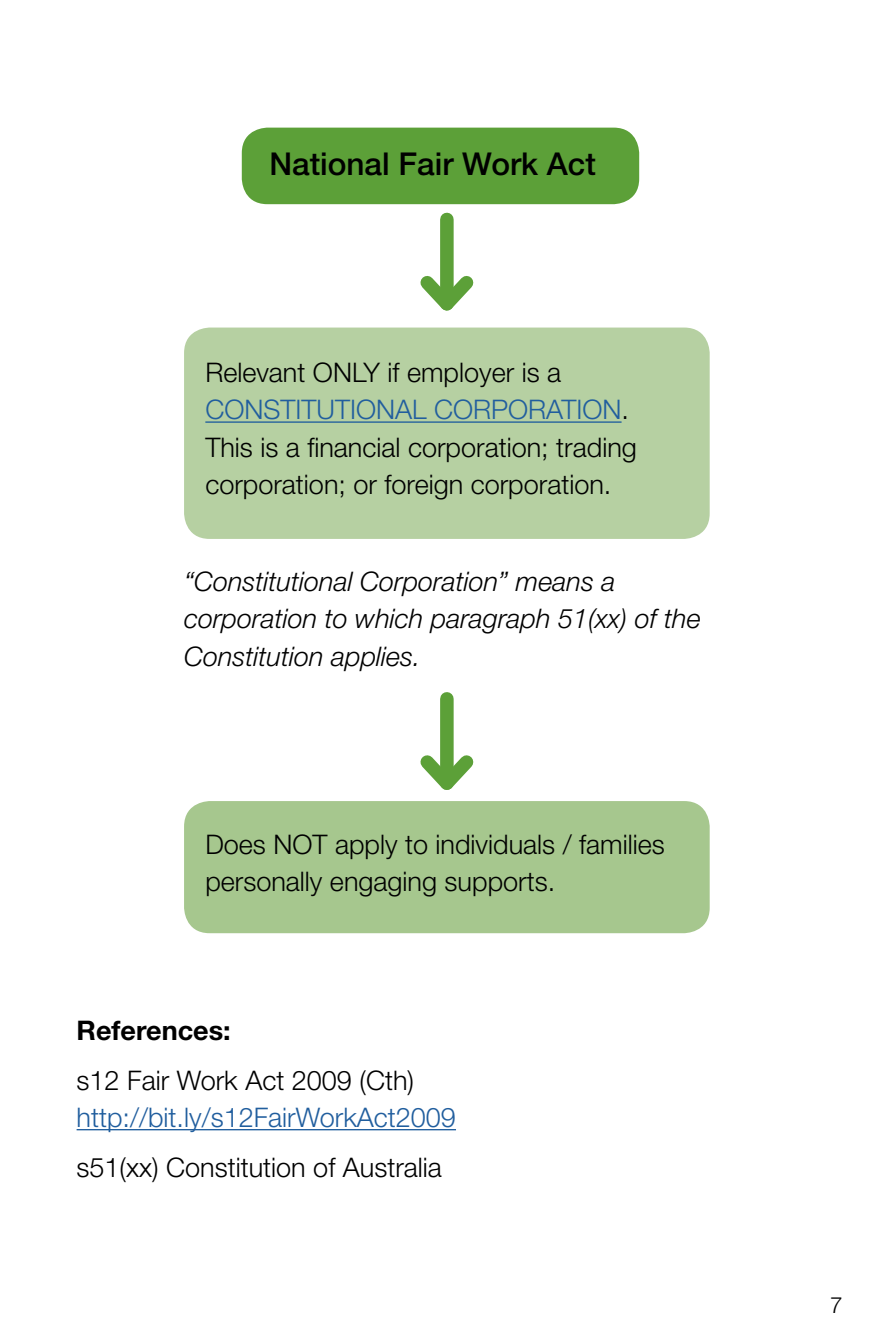
<style>
.page{position:relative;width:881px;height:1340px;background:#fff}
.page>*{position:absolute;margin:0;border:0;box-sizing:border-box;transform-origin:0 0}
.t1{font:500 31.5px "Helvetica Neue LT";color:#000}
.t2{font:300 27px/37.1px "Helvetica Neue LT";color:#000}
.t3{font:italic 300 27px/37.1px "Helvetica Neue LT";color:#000}
.t4{font:300 27px/49.9px "Helvetica Neue LT";color:#215e9e}
.t5{font:300 22.5px "Helvetica Neue LT";color:#000}
.s1{color:#215e9e}
.s2{font-weight:700}
.s3{color:#000}
</style>
<div class="page">
<hr style="left:77px;top:1128px;width:379px;height:2px;background:#215e9e">
<div style="left:242px;top:128px;width:397px;height:76px;background:#5ca038;border-radius:26px"></div>
<div style="left:184px;top:327px;width:525px;height:212px;background:#b6d0a2;border-radius:26px"></div>
<hr style="left:205px;top:421px;width:416px;height:2px;background:#215e9e">
<div style="left:184px;top:801px;width:525px;height:132px;background:#a6c78e;border-radius:26px"></div>
<div style="left:440px;top:219px;width:13px;height:85px;background:#5ca038"></div>
<svg style="left:420px;top:263px;width:54px;height:48px"></svg>
<div style="left:440px;top:699px;width:13px;height:84px;background:#5ca038"></div>
<svg style="left:420px;top:743px;width:54px;height:47px"></svg>
<p class="t1" style="left:269px;top:144px;width:328px">National Fair Work Act</p>
<p class="t2" style="left:205px;top:353px;width:433px">Relevant ONLY if employer is a <span class="s1">CONSTITUTIONAL CORPORATION</span>.<br>This is a financial corporation; trading corporation; or foreign corporation.</p>
<p class="t3" style="left:184px;top:562px;width:518px">“Constitutional Corporation” means a corporation to which paragraph 51(xx) of the<br>Constitution applies.</p>
<p class="t2" style="left:205px;top:825px;width:461px">Does NOT apply to individuals / families personally engaging supports.</p>
<p class="t2" style="left:77px;top:1004px;width:339px;line-height:49.9px"><span class="s2">References:<br></span>s12 Fair Work Act 2009 (Cth)</p>
<p class="t4" style="left:77px;top:1091px;width:381px">http://bit.ly/s12FairWorkAct2009 <span class="s3">s51(xx) Constitution of Australia</span></p>
<p class="t5" style="left:829px;top:1291px;width:14px">7</p>
</div>
